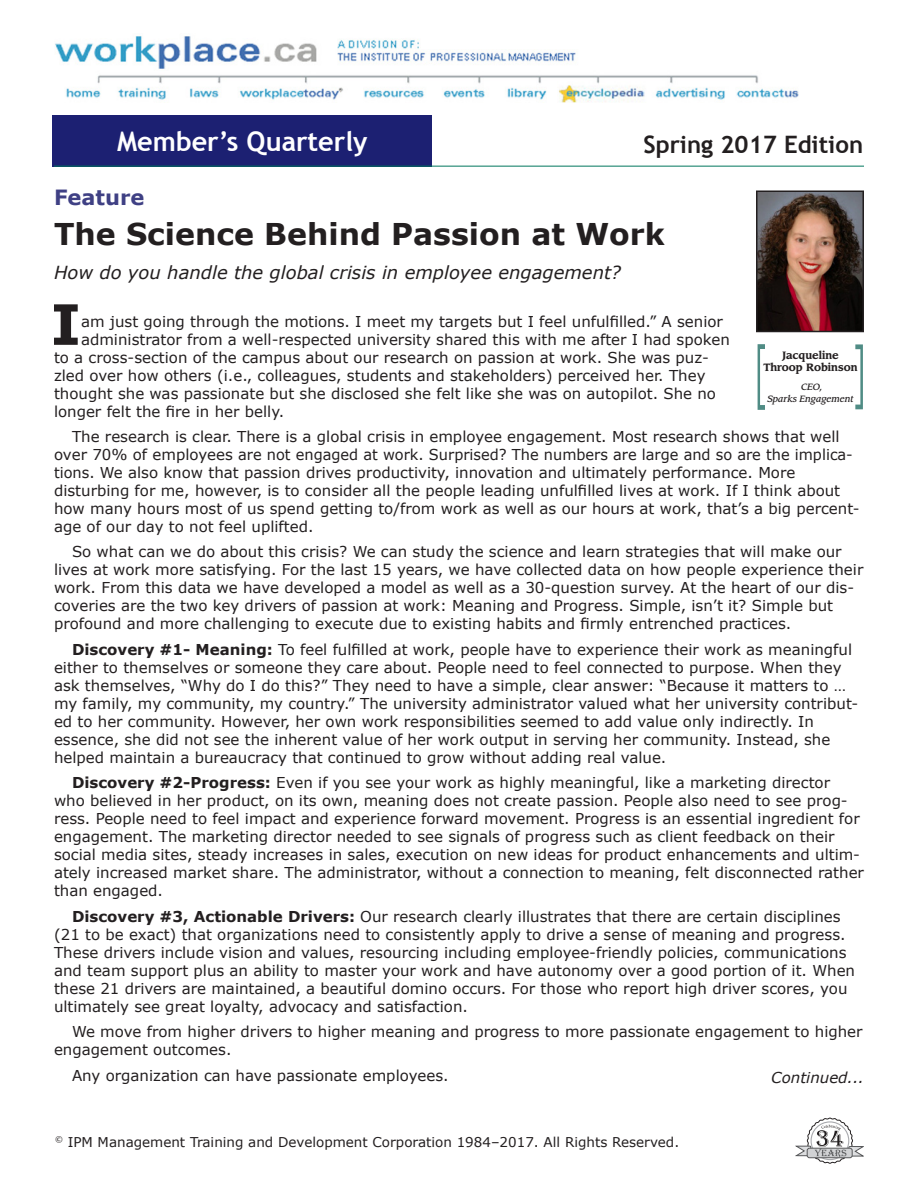
<style>
.page{position:relative;width:918px;height:1188px;background:#fff}
.page>*{position:absolute;margin:0;border:0;box-sizing:border-box;transform-origin:0 0}
.Body_Text_1stline{font:700 55.65px "Verdana";color:#231f20}
.Title_article{font:700 30px "Verdana";color:#231f20}
.t1{font:700 27px "Trebuchet MS";color:#fff}
.t2{font:700 24px "Trebuchet MS";color:#231f20}
.t3{font:700 21px "Verdana";color:#3f4084}
.Subtitle_article{font:italic 18px "Verdana";color:#231f20}
.BODYTEXT{font:15px/18px "Verdana";color:#231f20}
.Body_Text_1stline-2{font:15px "Verdana";color:#231f20}
.Body_Text{font:italic 15px "Verdana";color:#231f20}
.t4{font:13.5px "Verdana";color:#231f20}
.caption_name{font:700 10.5px/12px "Leawood Std";color:#231f20;text-align:center;scale:.95 1}
.caption_company{font:italic 500 9px/12px "Leawood Std";color:#231f20;text-align:center;scale:.95 1}
.s1{font-weight:700}
</style>
<div class="page">
<img style="left:55px;top:36px;width:744px;height:67px">
<div style="left:53px;top:115px;width:379px;height:51px;background:#1c2072"></div>
<hr style="left:54px;top:166px;width:810px;height:1px;background:#00765d">
<svg style="left:796px;top:1118px;width:68px;height:46px"></svg>
<img style="left:759px;top:193px;width:102px;height:136px">
<div style="left:756px;top:190px;width:108px;height:142px;border:2px solid #231f20"></div>
<svg style="left:855px;top:344px;width:8px;height:65px"></svg>
<svg style="left:758px;top:344px;width:7px;height:66px"></svg>
<h3 class="t1" style="left:117px;top:124px;width:252px">Member’s Quarterly</h3>
<h3 class="t2" style="left:643px;top:129px;width:221px">Spring 2017 Edition</h3>
<p class="t3" style="left:54px;top:183px;width:92px">Feature</p>
<p class="Title_article" style="left:54px;top:213px;width:612px">The Science Behind Passion at Work</p>
<p class="Subtitle_article" style="left:54px;top:260px;width:569px">How do you handle the global crisis in employee engagement?</p>
<p class="Body_Text_1stline" style="left:51px;top:285px;width:32px">I</p>
<p class="Body_Text_1stline-2" style="left:81px;top:311px;width:644px">am just going through the motions. I meet my targets but I feel unfulfilled.” A senior</p>
<p class="Body_Text_1stline-2" style="left:81px;top:329px;width:650px">administrator from a well-respected university shared this with me after I had spoken</p>
<p class="Body_Text_1stline-2" style="left:54px;top:347px;width:656px">to a cross-section of the campus about our research on passion at work. She was puz-</p>
<p class="Body_Text_1stline-2" style="left:54px;top:365px;width:653px">zled over how others (i.e., colleagues, students and stakeholders) perceived her. They</p>
<p class="Body_Text_1stline-2" style="left:54px;top:383px;width:664px">thought she was passionate but she disclosed she felt like she was on autopilot. She no</p>
<p class="Body_Text_1stline-2" style="left:54px;top:401px;width:232px">longer felt the fire in her belly.</p>
<p class="BODYTEXT" style="left:54px;top:427px;width:807px;text-indent:18px">The research is clear. There is a global crisis in employee engagement. Most research shows that well over 70% of employees are not engaged at work. Surprised? The numbers are large and so are the implica&shy;tions. We also know that passion drives productivity, innovation and ultimately performance. More disturbing for me, however, is to consider all the people leading unfulfilled lives at work. If I think about how many hours most of us spend getting to/from work as well as our hours at work, that’s a big percent&shy;age of our day to not feel uplifted.</p>
<p class="BODYTEXT" style="left:54px;top:542px;width:811px;text-indent:18px">So what can we do about this crisis? We can study the science and learn strategies that will make our lives at work more satisfying. For the last 15 years, we have collected data on how people experience their work. From this data we have developed a model as well as a 30-question survey. At the heart of our dis&shy;coveries are the two key drivers of passion at work: Meaning and Progress. Simple, isn’t it? Simple but profound and more challenging to execute due to existing habits and firmly entrenched practices.</p>
<p class="BODYTEXT" style="left:54px;top:640px;width:806px;text-indent:18px"><span class="s1">Discovery #1- Meaning:</span> To feel fulfilled at work, people have to experience their work as meaningful either to themselves or someone they care about. People need to feel connected to purpose. When they ask themselves, “Why do I do this?” They need to have a simple, clear answer: “Because it matters to … my family, my community, my country.” The university administrator valued what her university contribut&shy;ed to her community. However, her own work responsibilities seemed to add value only indirectly. In essence, she did not see the inherent value of her work output in serving her community. Instead, she helped maintain a bureaucracy that continued to grow without adding real value.</p>
<p class="BODYTEXT" style="left:54px;top:773px;width:812px;text-indent:18px"><span class="s1">Discovery #2-Progress:</span> Even if you see your work as highly meaningful, like a marketing director who believed in her product, on its own, meaning does not create passion. People also need to see prog&shy;ress. People need to feel impact and experience forward movement. Progress is an essential ingredient for engagement. The marketing director needed to see signals of progress such as client feedback on their social media sites, steady increases in sales, execution on new ideas for product enhancements and ultim&shy;ately increased market share. The administrator, without a connection to meaning, felt disconnected rather than engaged.</p>
<p class="BODYTEXT" style="left:54px;top:907px;width:803px;text-indent:18px"><span class="s1">Discovery #3, Actionable Drivers:</span> Our research clearly illustrates that there are certain disciplines (21 to be exact) that organizations need to consistently apply to drive a sense of meaning and progress.<br>These drivers include vision and values, resourcing including employee-friendly policies, communications and team support plus an ability to master your work and have autonomy over a good portion of it. When these 21 drivers are maintained, a beautiful domino occurs. For those who report high driver scores, you ultimately see great loyalty, advocacy and satisfaction.</p>
<p class="BODYTEXT" style="left:54px;top:1022px;width:810px;text-indent:18px">We move from higher drivers to higher meaning and progress to more passionate engagement to higher engagement outcomes.</p>
<p class="BODYTEXT" style="left:72px;top:1066px;width:378px">Any organization can have passionate employees.</p>
<p class="caption_name" style="left:763px;top:350px;width:101px">Jacqueline<br>Throop Robinson</p>
<p class="caption_company" style="left:768px;top:381px;width:92px">CEO,<br>Sparks Engagement</p>
<p class="Body_Text" style="left:771px;top:1067px;width:94px">Continued...</p>
<p class="t4" style="left:55px;top:1133px;width:626px"><sup>©</sup> IPM Management Training and Development Corporation 1984–2017. All Rights Reserved.</p>
</div>
